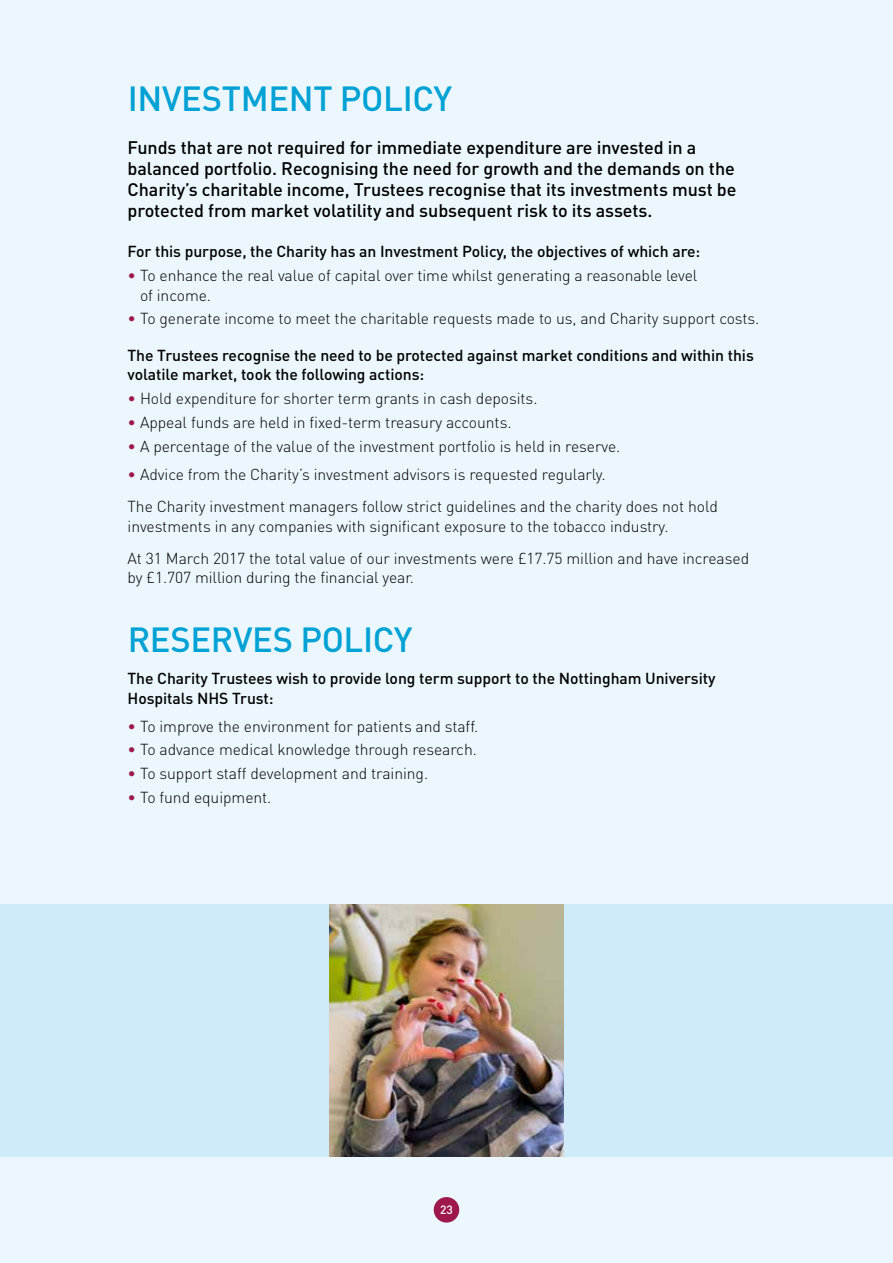
<style>
.page{position:relative;width:893px;height:1263px;background:#ebf7fc}
.page>*{position:absolute;margin:0;border:0;box-sizing:border-box;transform-origin:0 0}
.t1{font:500 34.5px "DIN Pro";letter-spacing:-.01em;color:#00a1d4}
.t2{font:500 18px/21px "DIN Pro";letter-spacing:-.005em;color:#000}
.t3{font:300 15.75px/32.2px "DIN Pro";letter-spacing:-.005em;color:#000}
.t4{font:500 15.75px/19.5px "DIN Pro";letter-spacing:-.005em;color:#000}
.t5{font:500 12px "DIN Pro";color:#fff}
.s1{color:#9e184b}
</style>
<div class="page">
<div style="left:0;top:904px;width:893px;height:253px;background:#cfeaf8"></div>
<div style="left:434px;top:1197px;width:25px;height:25px;background:#9e184b;border-radius:50%"></div>
<img style="left:330px;top:904px;width:233px;height:253px">
<h1 class="t1" style="left:128px;top:75px;width:326px">INVESTMENT POLICY</h1>
<p class="t2" style="left:128px;top:136px;width:610px">Funds that are not required for immediate expenditure are invested in a balanced portfolio. Recognising the need for growth and the demands on the Charity’s charitable income, Trustees recognise that its investments must be protected from market volatility and subsequent risk to its assets.</p>
<p class="t4" style="left:128px;top:241px;width:574px">For this purpose, the Charity has an Investment Policy, the objectives of which are:</p>
<p class="t3" style="left:140px;top:265px;width:559px;line-height:19.5px;text-indent:-12px"><span class="s1">•</span> To enhance the real value of capital over time whilst generating a reasonable level of income.</p>
<p class="t3" style="left:128px;top:302px;width:633px"><span class="s1">•</span> To generate income to meet the charitable requests made to us, and Charity support costs.</p>
<p class="t4" style="left:128px;top:345px;width:628px">The Trustees recognise the need to be protected against market conditions and within this volatile market, took the following actions:</p>
<p class="t3" style="left:128px;top:382px;width:411px"><span class="s1">•</span> Hold expenditure for shorter term grants in cash deposits.</p>
<p class="t3" style="left:128px;top:405px;width:385px"><span class="s1">•</span> Appeal funds are held in fixed-term treasury accounts.</p>
<p class="t3" style="left:128px;top:429px;width:494px"><span class="s1">•</span> A percentage of the value of the investment portfolio is held in reserve.</p>
<p class="t3" style="left:128px;top:457px;width:592px"><span class="s1">•</span> Advice from the Charity’s investment advisors is requested regularly.<br>The Charity investment managers follow strict guidelines and the charity does not hold</p>
<p class="t3" style="left:128px;top:509px;width:623px">investments in any companies with significant exposure to the tobacco industry.<br>At 31 March 2017 the total value of our investments were £17.75 million and have increased</p>
<p class="t3" style="left:128px;top:561px;width:288px">by £1.707 million during the financial year.</p>
<h1 class="t1" style="left:128px;top:616px;width:286px">RESERVES POLICY</h1>
<p class="t4" style="left:128px;top:668px;width:589px">The Charity Trustees wish to provide long term support to the Nottingham University<br>Hospitals NHS Trust:</p>
<p class="t3" style="left:128px;top:709px;width:352px"><span class="s1">•</span> To improve the environment for patients and staff.</p>
<p class="t3" style="left:128px;top:733px;width:351px"><span class="s1">•</span> To advance medical knowledge through research.</p>
<p class="t3" style="left:128px;top:757px;width:302px"><span class="s1">•</span> To support staff development and training.</p>
<p class="t3" style="left:128px;top:780px;width:145px"><span class="s1">•</span> To fund equipment.</p>
<p class="t5" style="left:440px;top:1201px;width:14px">23</p>
</div>
